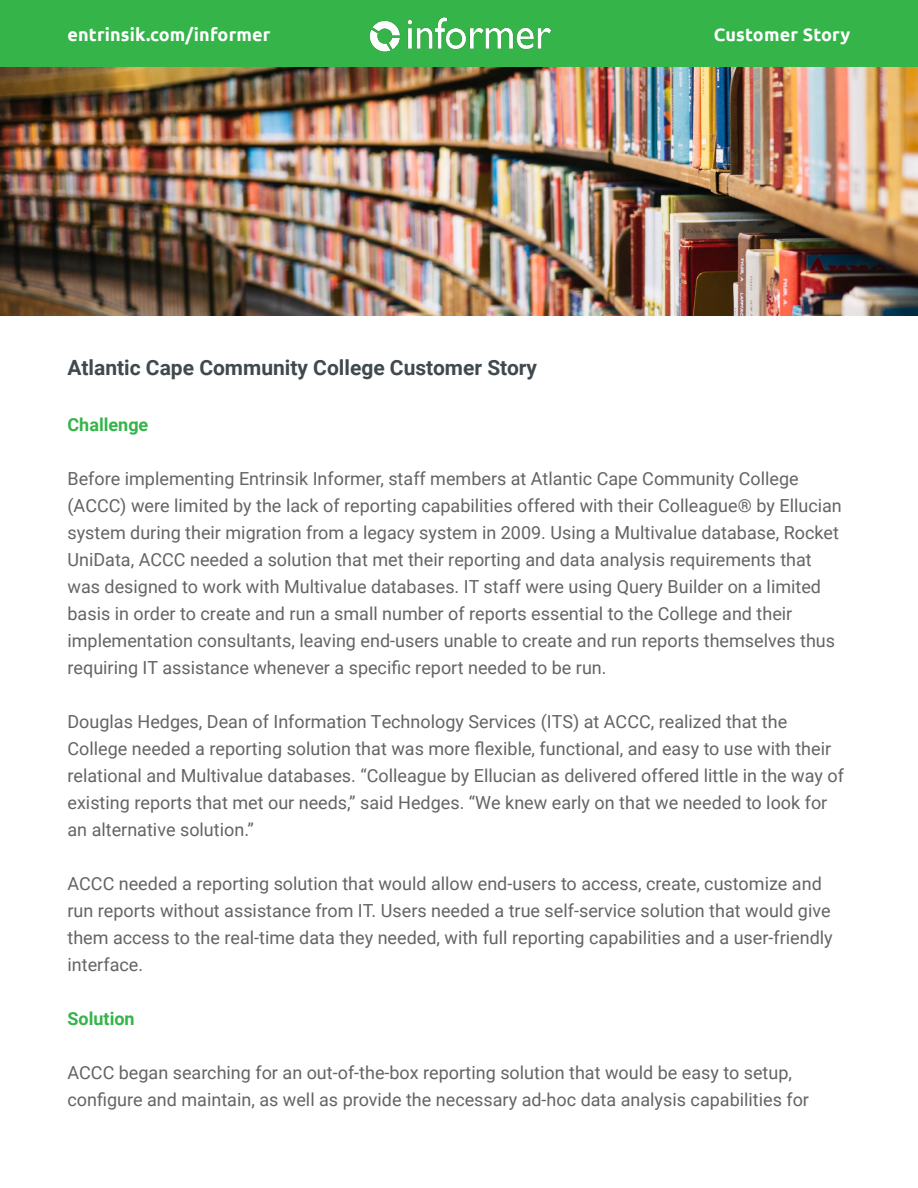
<style>
.page{position:relative;width:918px;height:1188px;background:#fff}
.page>*{position:absolute;margin:0;border:0;box-sizing:border-box;transform-origin:0 0}
.t1{font:700 21px "Roboto";color:#40494d}
.t2{font:18px/27px "Roboto";color:#636466}
.t3{font:700 18px "Ubuntu";letter-spacing:.01em;color:#fff}
.t4{font:700 18px "Roboto";color:#35b44a}
</style>
<div class="page">
<div style="left:0;top:0;width:918px;height:68px;background:#35b44a"></div>
<img style="left:369px;top:17px;width:182px;height:35px">
<img style="left:0;top:68px;width:918px;height:247px">
<p class="t3" style="left:68px;top:24px;width:204px">entrinsik.com/informer</p>
<p class="t3" style="left:714px;top:24px;width:138px">Customer Story</p>
<p class="t1" style="left:68px;top:353px;width:471px">Atlantic Cape Community College Customer Story</p>
<p class="t4" style="left:68px;top:412px;width:82px">Challenge</p>
<p class="t2" style="left:68px;top:465px;width:776px">Before implementing Entrinsik Informer, staff members at Atlantic Cape Community College (ACCC) were limited by the lack of reporting capabilities offered with their Colleague® by Ellucian system during their migration from a legacy system in 2009. Using a Multivalue database, Rocket UniData, ACCC needed a solution that met their reporting and data analysis requirements that was designed to work with Multivalue databases. IT staff were using Query Builder on a limited basis in order to create and run a small number of reports essential to the College and their implementation consultants, leaving end-users unable to create and run reports themselves thus requiring IT assistance whenever a specific report needed to be run.</p>
<p class="t2" style="left:68px;top:708px;width:778px">Douglas Hedges, Dean of Information Technology Services (ITS) at ACCC, realized that the College needed a reporting solution that was more flexible, functional, and easy to use with their relational and Multivalue databases. “Colleague by Ellucian as delivered offered little in the way of existing reports that met our needs,” said Hedges. “We knew early on that we needed to look for an alternative solution.”</p>
<p class="t2" style="left:68px;top:870px;width:767px">ACCC needed a reporting solution that would allow end-users to access, create, customize and run reports without assistance from IT. Users needed a true self-service solution that would give them access to the real-time data they needed, with full reporting capabilities and a user-friendly interface.</p>
<p class="t4" style="left:68px;top:1006px;width:69px">Solution</p>
<p class="t2" style="left:68px;top:1059px;width:743px">ACCC began searching for an out-of-the-box reporting solution that would be easy to setup, configure and maintain, as well as provide the necessary ad-hoc data analysis capabilities for</p>
</div>
